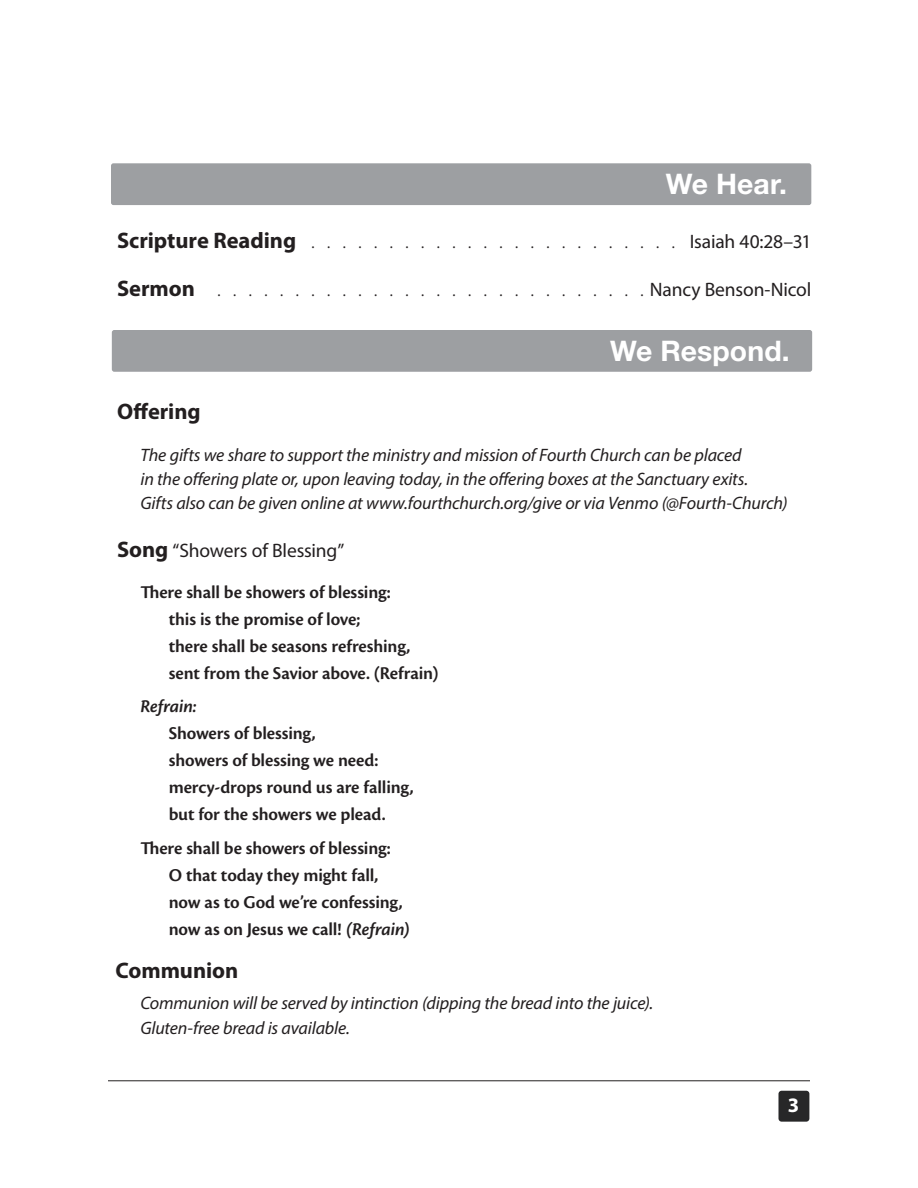
<style>
.page{position:relative;width:918px;height:1188px;background:#fff}
.page>*{position:absolute;margin:0;border:0;box-sizing:border-box;transform-origin:0 0}
.t1{font:700 28.35px "Helvetica Neue LT Std";letter-spacing:.005em;color:#fff}
.t2{font:700 22.5px "Myriad Pro";letter-spacing:-.005em;color:#231f20}
.t3{font:700 20.7px "Myriad Pro";color:#fff}
.t4{font:19.5px "Myriad Pro";letter-spacing:-.005em;color:#231f20}
.t5{font:600 18.75px "Cronos Pro";letter-spacing:-.01em;color:#231f20}
.t6{font:italic 600 18.75px "Cronos Pro";letter-spacing:-.005em;color:#231f20}
.t7{font:italic 18px/24px "Myriad Pro";letter-spacing:-.01em;color:#231f20}
.t8{font:15px "Myriad Pro";color:#231f20}
.s1{font-weight:700;font-size:22.5px}
.s2{font-size:19.5px}
.s3{font-style:italic}
</style>
<div class="page">
<div style="left:778px;top:1091px;width:31px;height:31px;background:#272728;border-radius:3px"></div>
<hr style="left:108px;top:1080px;width:702px;height:1px;background:#231f20">
<div style="left:112px;top:330px;width:700px;height:42px;background:#9d9fa2;border-radius:2px"></div>
<div style="left:111px;top:163px;width:700px;height:42px;background:#9d9fa2;border-radius:2px"></div>
<p class="t1" style="left:666px;top:166px;width:123px">We Hear.</p>
<p class="t8" style="left:117px;top:234px;width:696px"><span class="s1">Scripture Reading</span> . . . . . . . . . . . . . . . . . . . . . . . . <span class="s2">Isaiah 40:28–31</span></p>
<p class="t2" style="left:117px;top:274px;width:79px">Sermon</p>
<p class="t4" style="left:650px;top:278px;width:163px">Nancy Benson-Nicol</p>
<p class="t1" style="left:610px;top:333px;width:181px">We Respond.</p>
<p class="t2" style="left:117px;top:397px;width:85px">Offering</p>
<p class="t7" style="left:140px;top:443px;width:649px">The gifts we share to support the ministry and mission of Fourth Church can be placed<br>in the offering plate or, upon leaving today, in the offering boxes at the Sanctuary exits.<br>Gifts also can be given online at www.fourthchurch.org/give or via Venmo (@Fourth-Church)</p>
<p class="t4" style="left:117px;top:539px;width:229px"><span class="s1">Song</span> “Showers of Blessing”</p>
<p class="t5" style="left:140px;top:581px;width:252px">There shall be showers of blessing:</p>
<p class="t5" style="left:169px;top:608px;width:193px">this is the promise of love;</p>
<p class="t5" style="left:169px;top:635px;width:243px">there shall be seasons refreshing,</p>
<p class="t5" style="left:169px;top:662px;width:271px">sent from the Savior above. (Refrain)</p>
<p class="t6" style="left:140px;top:696px;width:58px">Refrain:</p>
<p class="t5" style="left:169px;top:723px;width:148px">Showers of blessing,</p>
<p class="t5" style="left:169px;top:750px;width:211px">showers of blessing we need:</p>
<p class="t5" style="left:169px;top:777px;width:246px">mercy-drops round us are falling,</p>
<p class="t5" style="left:169px;top:804px;width:218px">but for the showers we plead.</p>
<p class="t5" style="left:140px;top:838px;width:252px">There shall be showers of blessing:</p>
<p class="t5" style="left:169px;top:865px;width:211px">O that today they might fall,</p>
<p class="t5" style="left:169px;top:892px;width:235px">now as to God we’re confessing,</p>
<p class="t5" style="left:169px;top:919px;width:243px">now as on Jesus we call! <span class="s3">(Refrain)</span></p>
<p class="t2" style="left:116px;top:956px;width:124px">Communion</p>
<p class="t7" style="left:140px;top:990px;width:514px;line-height:25.5px">Communion will be served by intinction (dipping the bread into the juice).<br>Gluten-free bread is available.</p>
<p class="t3" style="left:788px;top:1092px;width:13px">3</p>
</div>
